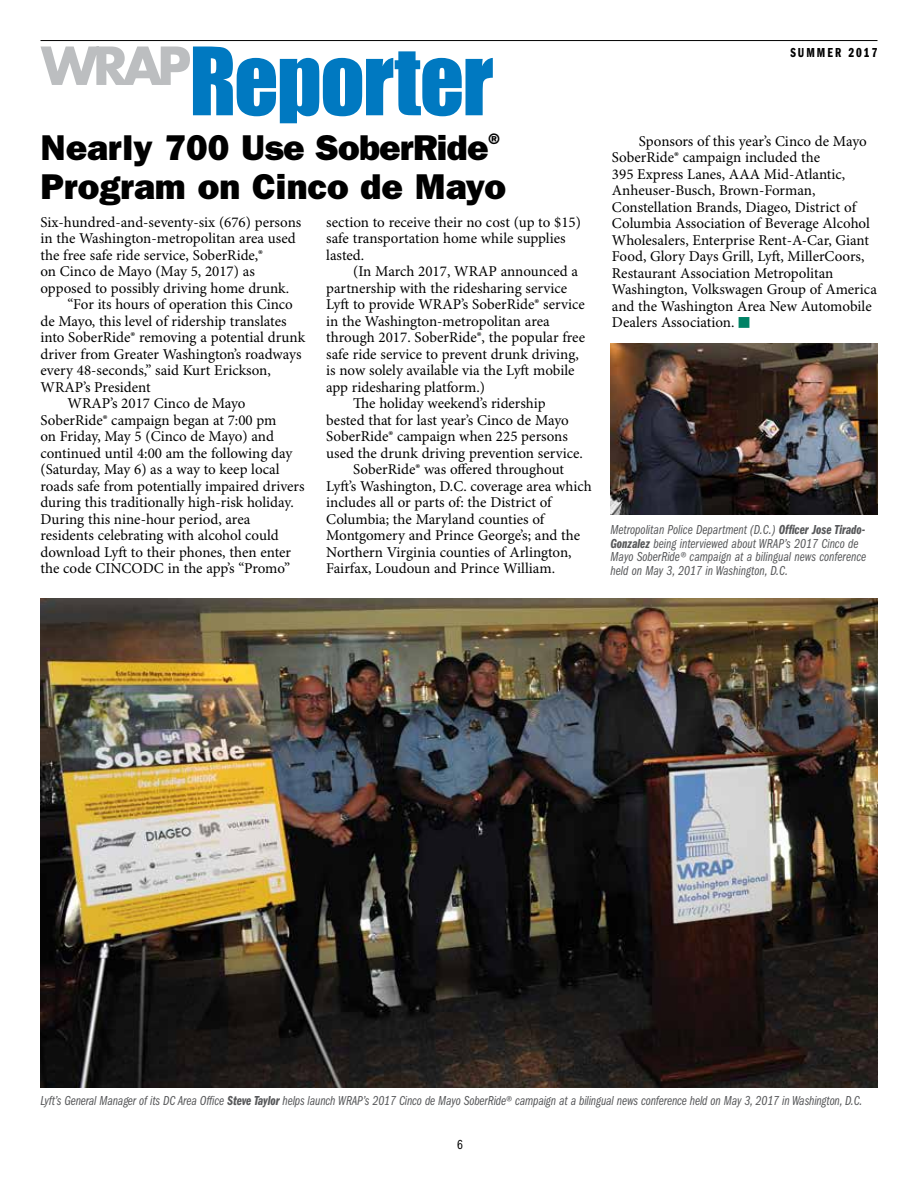
<style>
.page{position:relative;width:918px;height:1188px;background:#fff}
.page>*{position:absolute;margin:0;border:0;box-sizing:border-box;transform-origin:0 0}
.t1{font:36px/39px "ITC Franklin Gothic Std Hvy";color:#000}
.t2{font:15px/16.5px "Minion Pro";color:#000}
.t3{font:13.5px/13.5px "ITC Franklin Gothic Std Bk Cp It";color:#58595b}
.t4{font:13.5px "ITC Franklin Gothic Std Dm Cp";letter-spacing:.15em;color:#000}
.t5{font:13.5px "ITC Franklin Gothic Std Bk Cp";color:#000}
.s1{font-family:"Universal Std Newswith Comm Pi";font-size:13.5px;color:#008265}
.s2{font-family:"ITC Franklin Gothic Std Dm Cp It"}
</style>
<div class="page">
<svg style="left:40px;top:47px;width:453px;height:76px"></svg>
<hr style="left:40px;top:40px;width:838px;height:1px;background:#000">
<img style="left:610px;top:344px;width:267px;height:170px">
<img style="left:40px;top:598px;width:838px;height:490px">
<p class="t4" style="left:790px;top:45px;width:89px">SUMMER 2017</p>
<h1 class="t1" style="left:40px;top:128px;width:467px">Nearly 700 Use SoberRide<sup>®<br></sup>Program on Cinco de Mayo</h1>
<p class="t2" style="left:40px;top:214px;width:262px">Six-hundred-and-seventy-six (676) persons</p>
<p class="t2" style="left:40px;top:231px;width:257px">in the Washington-metropolitan area used</p>
<p class="t2" style="left:40px;top:247px;width:224px">the free safe ride service, SoberRide,®</p>
<p class="t2" style="left:40px;top:264px;width:216px">on Cinco de Mayo (May 5, 2017) as</p>
<p class="t2" style="left:40px;top:280px;width:250px">opposed to possibly driving home drunk.</p>
<p class="t2" style="left:68px;top:297px;width:227px">“For its hours of operation this Cinco</p>
<p class="t2" style="left:40px;top:313px;width:248px">de Mayo, this level of ridership translates</p>
<p class="t2" style="left:40px;top:330px;width:266px">into SoberRide® removing a potential drunk</p>
<p class="t2" style="left:40px;top:346px;width:263px">driver from Greater Washington’s roadways</p>
<p class="t2" style="left:40px;top:363px;width:232px">every 48-seconds,” said Kurt Erickson,</p>
<p class="t2" style="left:40px;top:379px;width:112px">WRAP’s President</p>
<p class="t2" style="left:68px;top:396px;width:180px">WRAP’s 2017 Cinco de Mayo</p>
<p class="t2" style="left:40px;top:412px;width:237px">SoberRide® campaign began at 7:00 pm</p>
<p class="t2" style="left:40px;top:429px;width:235px">on Friday, May 5 (Cinco de Mayo) and</p>
<p class="t2" style="left:40px;top:445px;width:253px">continued until 4:00 am the following day</p>
<p class="t2" style="left:40px;top:462px;width:241px">(Saturday, May 6) as a way to keep local</p>
<p class="t2" style="left:40px;top:478px;width:266px">roads safe from potentially impaired drivers</p>
<p class="t2" style="left:40px;top:495px;width:255px">during this traditionally high-risk holiday.</p>
<p class="t2" style="left:40px;top:511px;width:211px">During this nine-hour period, area</p>
<p class="t2" style="left:40px;top:528px;width:240px">residents celebrating with alcohol could</p>
<p class="t2" style="left:40px;top:544px;width:252px">download Lyft to their phones, then enter</p>
<p class="t2" style="left:40px;top:561px;width:251px">the code CINCODC in the app’s “Promo”</p>
<p class="t2" style="left:326px;top:214px;width:256px">section to receive their no cost (up to $15) safe transportation home while supplies lasted.</p>
<p class="t2" style="left:353px;top:264px;width:226px">(In March 2017, WRAP announced a</p>
<p class="t2" style="left:326px;top:280px;width:242px">partnership with the ridesharing service</p>
<p class="t2" style="left:326px;top:297px;width:260px">Lyft to provide WRAP’s SoberRide® service</p>
<p class="t2" style="left:326px;top:313px;width:225px">in the Washington-metropolitan area</p>
<p class="t2" style="left:326px;top:330px;width:260px">through 2017. SoberRide®, the popular free</p>
<p class="t2" style="left:326px;top:346px;width:254px">safe ride service to prevent drunk driving,</p>
<p class="t2" style="left:326px;top:363px;width:250px">is now solely available via the Lyft mobile</p>
<p class="t2" style="left:326px;top:379px;width:160px">app ridesharing platform.)</p>
<p class="t2" style="left:353px;top:396px;width:194px">The holiday weekend’s ridership</p>
<p class="t2" style="left:326px;top:412px;width:244px">bested that for last year’s Cinco de Mayo</p>
<p class="t2" style="left:326px;top:429px;width:243px">SoberRide® campaign when 225 persons</p>
<p class="t2" style="left:326px;top:445px;width:258px">used the drunk driving prevention service.</p>
<p class="t2" style="left:353px;top:462px;width:212px">SoberRide® was offered throughout</p>
<p class="t2" style="left:326px;top:478px;width:267px">Lyft’s Washington, D.C. coverage area which</p>
<p class="t2" style="left:326px;top:495px;width:227px">includes all or parts of: the District of</p>
<p class="t2" style="left:326px;top:511px;width:220px">Columbia; the Maryland counties of</p>
<p class="t2" style="left:326px;top:528px;width:255px">Montgomery and Prince George’s; and the</p>
<p class="t2" style="left:326px;top:544px;width:247px">Northern Virginia counties of Arlington,</p>
<p class="t2" style="left:326px;top:561px;width:230px">Fairfax, Loudoun and Prince William.</p>
<p class="t2" style="left:612px;top:133px;width:266px;text-indent:27px">Sponsors of this year’s Cinco de Mayo SoberRide® campaign included the<br>395 Express Lanes, AAA Mid-Atlantic, Anheuser-Busch, Brown-Forman, Constellation Brands, Diageo, District of Columbia Association of Beverage Alcohol Wholesalers, Enterprise Rent-A-Car, Giant Food, Glory Days Grill, Lyft, MillerCoors, Restaurant Association Metropolitan Washington, Volkswagen Group of America and the Washington Area New Automobile Dealers Association. <span class="s1">■</span></p>
<p class="t3" style="left:610px;top:523px;width:257px">Metropolitan Police Department (D.C.) <span class="s2">Officer Jose Tirado-Gonzalez</span> being interviewed about WRAP’s 2017 Cinco de Mayo SoberRide® campaign at a bilingual news conference held on May 3, 2017 in Washington, D.C.</p>
<p class="t3" style="left:40px;top:1094px;width:824px">Lyft’s General Manager of its DC Area Office <span class="s2">Steve Taylor</span> helps launch WRAP’s 2017 Cinco de Mayo SoberRide® campaign at a bilingual news conference held on May 3, 2017 in Washington, D.C.</p>
<p class="t5" style="left:457px;top:1137px;width:7px">6</p>
</div>
